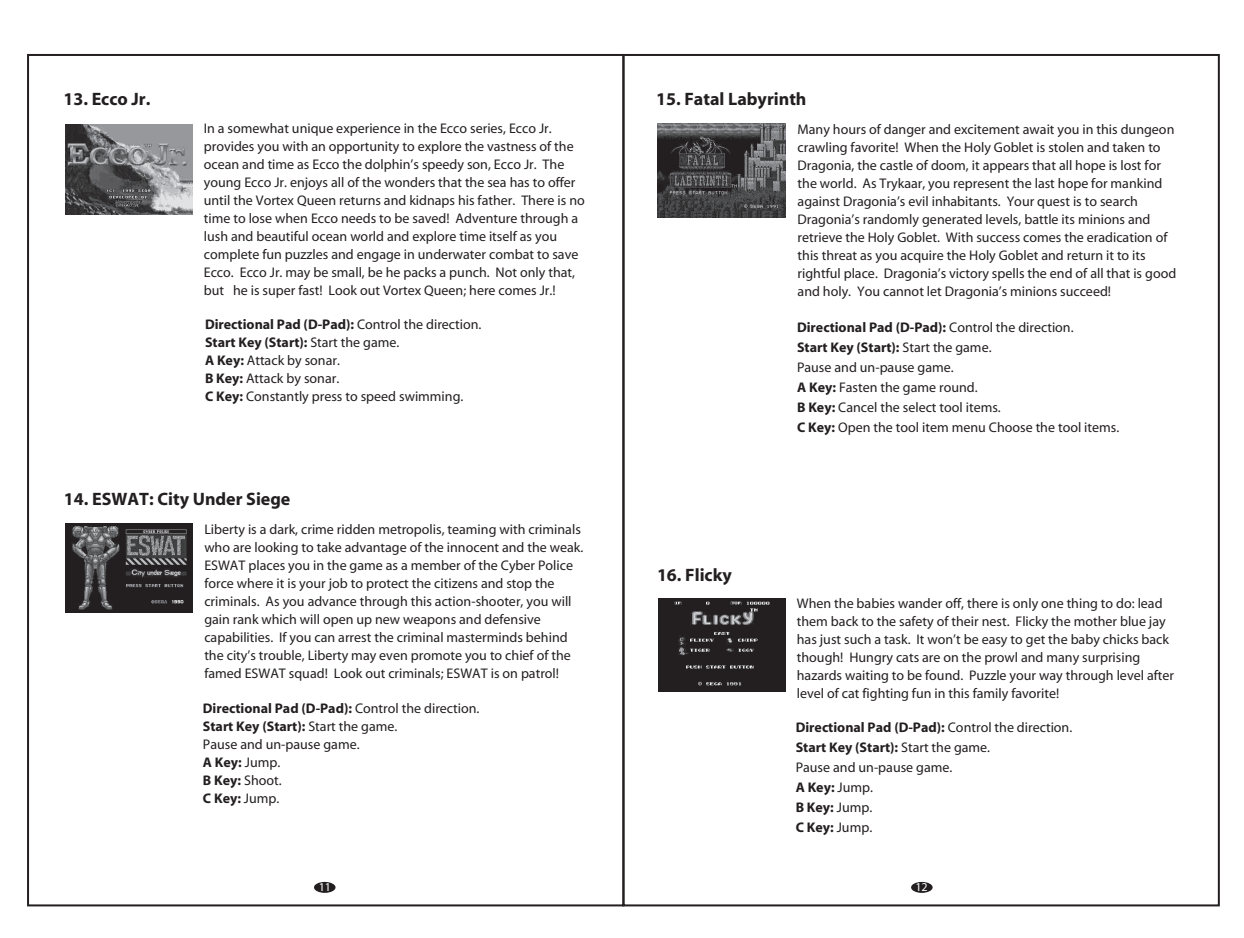
<style>
.page{position:relative;width:1244px;height:938px;background:#fff}
.page>*{position:absolute;margin:0;border:0;box-sizing:border-box;transform-origin:0 0}
.t1{font:700 18px "Myriad";color:#231f20}
.t2{font:14px/18px "Myriad";color:#231f20}
.t3{font:12px "Myriad";color:#fff}
.s1{font-weight:700}
</style>
<div class="page">
<img style="left:658px;top:123px;width:127px;height:94px">
<img style="left:658px;top:599px;width:128px;height:93px">
<div style="left:314px;top:882px;width:21px;height:11px;background:#231f20;border-radius:50%"></div>
<div style="left:911px;top:882px;width:21px;height:11px;background:#231f20;border-radius:50%"></div>
<img style="left:65px;top:523px;width:127px;height:90px">
<img style="left:65px;top:124px;width:127px;height:90px">
<p class="t1" style="left:63px;top:90px;width:89px">13. Ecco Jr.</p>
<p class="t2" style="left:204px;top:120px;width:383px">In a somewhat unique experience in the Ecco series, Ecco Jr. provides you with an opportunity to explore the vastness of the ocean and time as Ecco the dolphin’s speedy son, Ecco Jr. The young Ecco Jr. enjoys all of the wonders that the sea has to offer until the Vortex Queen returns and kidnaps his father. There is no time to lose when Ecco needs to be saved! Adventure through a lush and beautiful ocean world and explore time itself as you complete fun puzzles and engage in underwater combat to save Ecco. Ecco Jr. may be small, be he packs a punch. Not only that, but he is super fast! Look out Vortex Queen; here comes Jr.!</p>
<p class="t2" style="left:205px;top:316px;width:278px"><span class="s1">Directional Pad (D-Pad):</span> Control the direction.<br><span class="s1">Start Key (Start):</span> Start the game.<br><span class="s1">A Key:</span> Attack by sonar.<br><span class="s1">B Key:</span> Attack by sonar.<br><span class="s1">C Key:</span> Constantly press to speed swimming.</p>
<p class="t1" style="left:64px;top:489px;width:228px">14. ESWAT: City Under Siege</p>
<p class="t2" style="left:204px;top:521px;width:380px">Liberty is a dark, crime ridden metropolis, teaming with criminals who are looking to take advantage of the innocent and the weak.<br>ESWAT places you in the game as a member of the Cyber Police force where it is your job to protect the citizens and stop the criminals. As you advance through this action-shooter, you will gain rank which will open up new weapons and defensive capabilities. If you can arrest the criminal masterminds behind the city’s trouble, Liberty may even promote you to chief of the famed ESWAT squad! Look out criminals; ESWAT is on patrol!</p>
<p class="t2" style="left:203px;top:700px;width:278px"><span class="s1">Directional Pad (D-Pad):</span> Control the direction.<br><span class="s1">Start Key (Start):</span> Start the game.<br>Pause and un-pause game.<br><span class="s1">A Key:</span> Jump.<br><span class="s1">B Key:</span> Shoot.<br><span class="s1">C Key:</span> Jump.</p>
<p class="t1" style="left:656px;top:90px;width:152px">15. Fatal Labyrinth</p>
<p class="t1" style="left:657px;top:566px;width:76px">16. Flicky</p>
<p class="t2" style="left:797px;top:121px;width:380px">Many hours of danger and excitement await you in this dungeon crawling favorite! When the Holy Goblet is stolen and taken to Dragonia, the castle of doom, it appears that all hope is lost for the world. As Trykaar, you represent the last hope for mankind against Dragonia’s evil inhabitants. Your quest is to search Dragonia’s randomly generated levels, battle its minions and retrieve the Holy Goblet. With success comes the eradication of this threat as you acquire the Holy Goblet and return it to its rightful place. Dragonia’s victory spells the end of all that is good and holy. You cannot let Dragonia’s minions succeed!</p>
<p class="t2" style="left:797px;top:318px;width:324px;line-height:20px"><span class="s1">Directional Pad (D-Pad):</span> Control the direction.<br><span class="s1">Start Key (Start):</span> Start the game.<br>Pause and un-pause game.<br><span class="s1">A Key:</span> Fasten the game round.<br><span class="s1">B Key:</span> Cancel the select tool items.<br><span class="s1">C Key:</span> Open the tool item menu Choose the tool items.</p>
<p class="t2" style="left:797px;top:595px;width:379px">When the babies wander off, there is only one thing to do: lead them back to the safety of their nest. Flicky the mother blue jay has just such a task. It won’t be easy to get the baby chicks back though! Hungry cats are on the prowl and many surprising hazards waiting to be found. Puzzle your way through level after level of cat fighting fun in this family favorite!</p>
<p class="t2" style="left:796px;top:718px;width:278px;line-height:20px"><span class="s1">Directional Pad (D-Pad):</span> Control the direction.<br><span class="s1">Start Key (Start):</span> Start the game.<br>Pause and un-pause game.<br><span class="s1">A Key:</span> Jump.<br><span class="s1">B Key:</span> Jump.<br><span class="s1">C Key:</span> Jump.</p>
<p class="t3" style="left:319px;top:881px;width:14px">11</p>
<p class="t3" style="left:915px;top:881px;width:14px">12</p>
</div>
